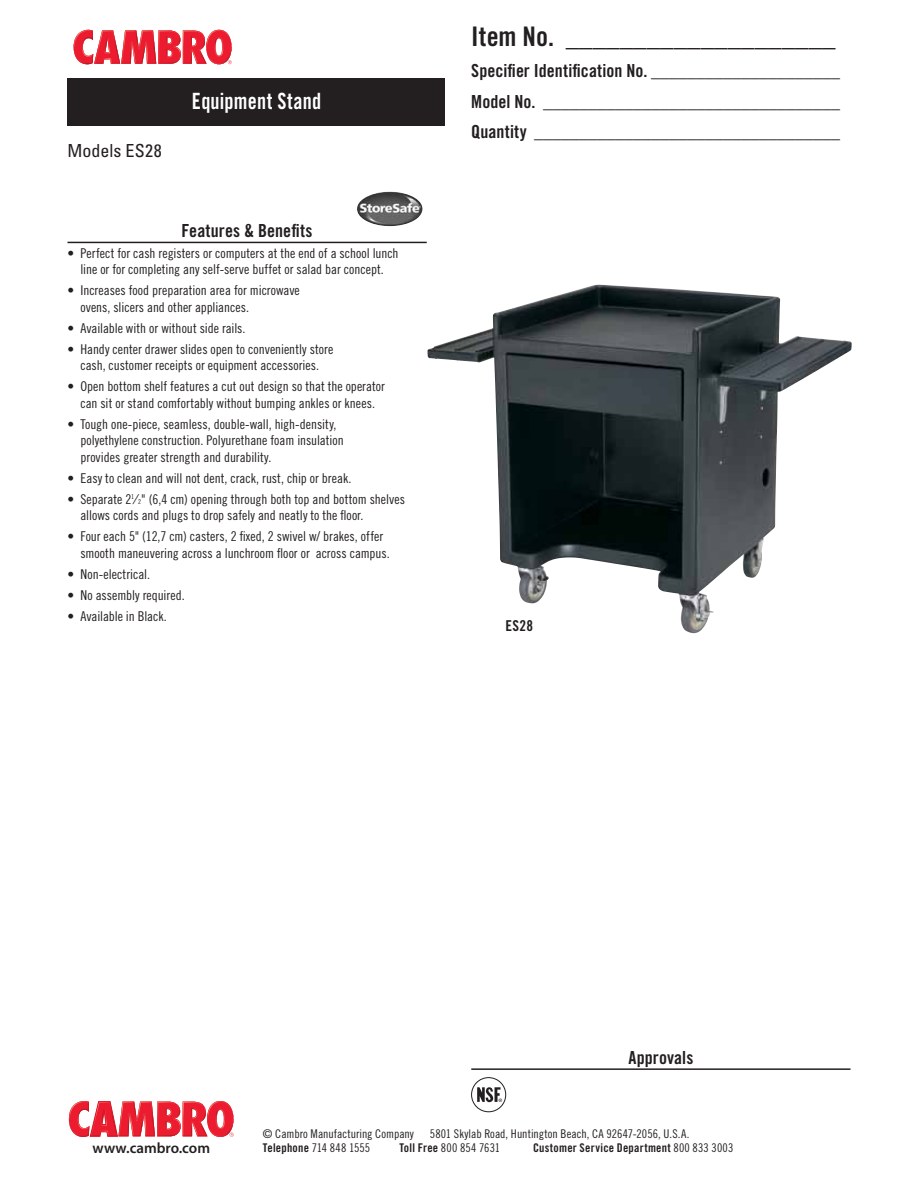
<style>
.page{position:relative;width:918px;height:1188px;background:#fff}
.page>*{position:absolute;margin:0;border:0;box-sizing:border-box;transform-origin:0 0}
.t1{font:27px "Trade Gothic LT Std Bd Cn 20";letter-spacing:.005em;color:#231f20}
.t2{font:22.35px "Trade Gothic LT Std Bd Cn 20";letter-spacing:.01em;color:#fff;scale:.91 1}
.t3{font:18px/30.6px "Trade Gothic LT Std Bd Cn 20";letter-spacing:.005em;color:#231f20;text-align:justify}
.t4{font:condensed 18px "Univers";color:#231f20}
.t5{font:600 15px "Myriad Pro";color:#231f20}
.t6{font:15px "Trade Gothic LT Std Bd Cn 20";color:#231f20}
.t7{font:13.5px/16.5px "Trade Gothic LT Std Cn 18";color:#231f20}
.t8{font:12px "Trade Gothic LT Std Cn 18";letter-spacing:.005em;color:#231f20}
.t9{font:12px "Trade Gothic LT Std Bd Cn 20";letter-spacing:.02em;color:#231f20}
.s1{font-size:6.75px}
.s2{font-family:"Trade Gothic LT Std Bd Cn 20"}
.s3{font-family:"Trade Gothic LT Std Cn 18"}
</style>
<div class="page">
<div style="left:68px;top:78px;width:378px;height:48px;background:#231f20"></div>
<hr style="left:68px;top:242px;width:359px;height:1px;background:#231f20">
<img style="left:357px;top:192px;width:31px;height:28px">
<hr style="left:471px;top:1068px;width:379px;height:2px;background:#231f20">
<div style="left:471px;top:1077px;width:35px;height:35px;border:1px solid #231f20;border-radius:50%"></div>
<svg style="left:477px;top:1087px;width:25px;height:15px"></svg>
<img style="left:428px;top:285px;width:333px;height:349px">
<svg style="left:74px;top:30px;width:158px;height:34px"></svg>
<svg style="left:69px;top:1101px;width:165px;height:36px"></svg>
<h3 class="t4" style="left:68px;top:139px;width:96px">Models ES28</h3>
<h2 class="t2" style="left:192px;top:88px;width:144px">Equipment Stand</h2>
<h3 class="t3" style="left:182px;top:215px;width:132px">Features &amp; Benefits</h3>
<p class="t7" style="left:68px;top:245px;width:333px;text-align:center">• Perfect for cash registers or computers at the end of a school lunch line or for completing any self-serve buffet or salad bar concept.</p>
<p class="t7" style="left:80px;top:282px;width:221px;text-indent:-13px">• Increases food preparation area for microwave ovens, slicers and other appliances.</p>
<p class="t7" style="left:68px;top:320px;width:180px">• Available with or without side rails.</p>
<p class="t7" style="left:68px;top:341px;width:267px;text-align:center">• Handy center drawer slides open to conveniently store cash, customer receipts or equipment accessories.</p>
<p class="t7" style="left:68px;top:378px;width:319px;text-align:center">• Open bottom shelf features a cut out design so that the operator can sit or stand comfortably without bumping ankles or knees.</p>
<p class="t7" style="left:80px;top:416px;width:265px;text-indent:-13px">• Tough one-piece, seamless, double-wall, high-density, polyethylene construction. Polyurethane foam insulation provides greater strength and durability.</p>
<p class="t7" style="left:68px;top:470px;width:285px">• Easy to clean and will not dent, crack, rust, chip or break.</p>
<p class="t7" style="left:80px;top:491px;width:326px;text-indent:-13px">• Separate 2<sup>1</sup>⁄ <span class="s1">2</span>" (6,4 cm) opening through both top and bottom shelves allows cords and plugs to drop safely and neatly to the floor.</p>
<p class="t7" style="left:80px;top:528px;width:311px;text-indent:-13px">• Four each 5" (12,7 cm) casters, 2 fixed, 2 swivel w/ brakes, offer smooth maneuvering across a lunchroom floor or across campus.</p>
<p class="t7" style="left:68px;top:566px;width:84px">• Non-electrical.</p>
<p class="t7" style="left:68px;top:587px;width:119px">• No assembly required.</p>
<p class="t7" style="left:68px;top:608px;width:101px">• Available in Black.</p>
<h1 class="t1" style="left:471px;top:20px;width:366px">Item No. ____________________</h1>
<h3 class="t3" style="left:471px;top:55px;width:370px">Specifier Identification No. _____________________ Model No. _________________________________ Quantity __________________________________</h3>
<p class="t6" style="left:505px;top:617px;width:29px">ES28</p>
<h3 class="t3" style="left:628px;top:1042px;width:66px">Approvals</h3>
<p class="t8" style="left:263px;top:1126px;width:152px">© Cambro Manufacturing Company</p>
<p class="t8" style="left:430px;top:1126px;width:261px">5801 Skylab Road, Huntington Beach, CA 92647-2056, U.S.A.</p>
<p class="t5" style="left:93px;top:1138px;width:119px">www.cambro.com</p>
<p class="t8" style="left:263px;top:1141px;width:109px"><span class="s2">Telephone</span> 714 848 1555</p>
<p class="t8" style="left:399px;top:1141px;width:102px"><span class="s2">Toll Free</span> 800 854 7631</p>
<p class="t9" style="left:533px;top:1141px;width:202px">Customer Service Department <span class="s3">800 833 3003</span></p>
</div>
